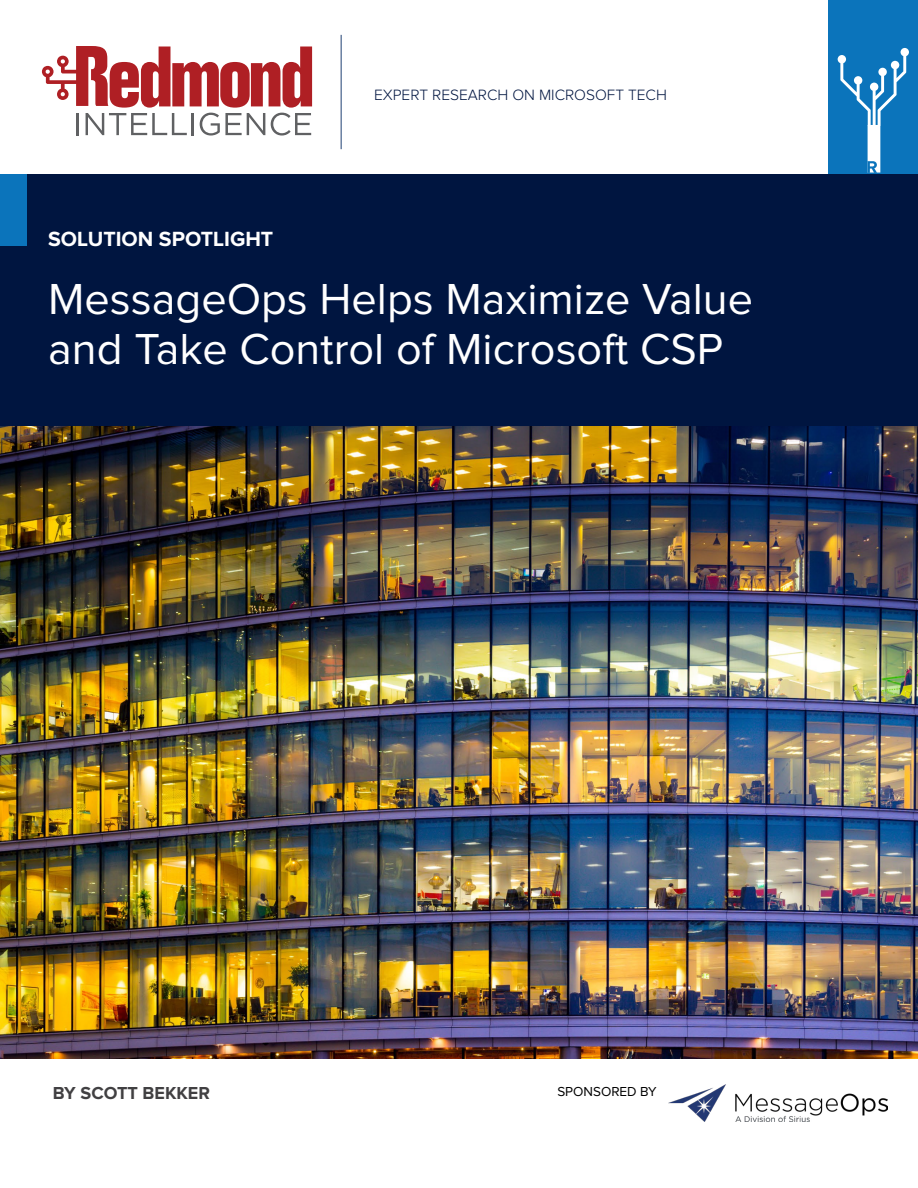
<style>
.page{position:relative;width:918px;height:1188px;background:#fff}
.page>*{position:absolute;margin:0;border:0;box-sizing:border-box;transform-origin:0 0}
.t1{font:45px/49.5px "Proxima Nova";color:#fff}
.t2{font:700 21.3px "Proxima Nova";color:#fff}
.t3{font:700 18px "Proxima Nova";color:#414042}
.t4{font:300 15.45px "Proxima Nova";color:#001540}
.t5{font:13.5px "Proxima Nova";color:#000}
</style>
<div class="page">
<div style="left:829px;top:0;width:89px;height:176px;background:#0b74bb"></div>
<svg style="left:838px;top:48px;width:71px;height:125px"></svg>
<img style="left:0;top:426px;width:918px;height:632px">
<div style="left:0;top:174px;width:918px;height:252px;background:#001540"></div>
<div style="left:0;top:174px;width:27px;height:72px;background:#0b74bb"></div>
<svg style="left:42px;top:46px;width:270px;height:90px"></svg>
<img style="left:668px;top:1084px;width:220px;height:38px">
<p class="t2" style="left:48px;top:230px;width:227px">SOLUTION SPOTLIGHT</p>
<p class="t4" style="left:374px;top:88px;width:294px">EXPERT RESEARCH ON MICROSOFT TECH</p>
<p class="t1" style="left:48px;top:277px;width:706px">MessageOps Helps Maximize Value and Take Control of Microsoft CSP</p>
<p class="t3" style="left:53px;top:1084px;width:159px">BY SCOTT BEKKER</p>
<p class="t5" style="left:557px;top:1085px;width:101px">SPONSORED BY</p>
</div>
